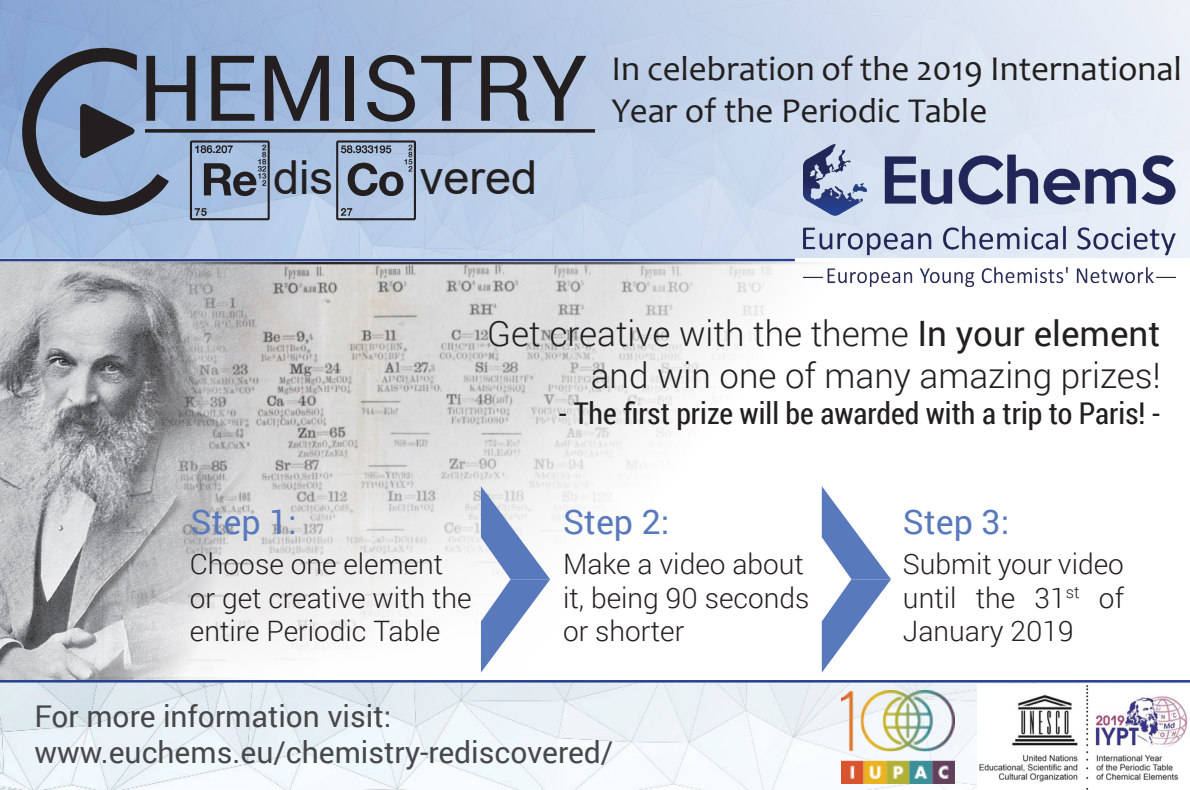
<style>
.page{position:relative;width:1190px;height:790px;background:#fff}
.page>*{position:absolute;margin:0;border:0;box-sizing:border-box;transform-origin:0 0}
.t1{font:107px "Heart Breaking Bad";color:#231f20}
.t2{font:91.25px "Roboto";color:#231f20}
.t3{font:47px "Arial";color:#231f20}
.t4{font:300 35px "Roboto";color:#231f20}
.t5{font:35px/42px "Candara";color:#231f20}
.t6{font:34px "Roboto";color:#5879bc}
.t7{font:30px "Roboto";color:#48484a}
.t8{font:30px "Roboto Condensed";color:#231f20}
.t9{font:300 28.25px/33.8px "Roboto";color:#231f20}
.s1{font-weight:400}
</style>
<div class="page">
<img style="left:0;top:0;width:1190px;height:790px">
<svg style="left:169px;top:129px;width:426px;height:4px;background:#323236"></svg>
<svg style="left:10px;top:48px;width:159px;height:171px;background:#7a90ae"></svg>
<svg style="left:317px;top:259px;width:873px;height:421px"></svg>
<img style="left:0;top:261px;width:317px;height:419px">
<svg style="left:481px;top:486px;width:69px;height:187px"></svg>
<svg style="left:822px;top:486px;width:69px;height:187px"></svg>
<hr style="left:0;top:259px;width:795px;height:2px;background:#25408f">
<hr style="left:0;top:680px;width:1190px;height:3px;background:#25408f">
<img style="left:803px;top:144px;width:373px;height:143px">
<img style="left:841px;top:690px;width:114px;height:93px">
<img style="left:978px;top:684px;width:212px;height:106px">
<p class="t2" style="left:138px;top:24px;width:450px">HEMISTRY</p>
<p class="t1" style="left:190px;top:121px;width:86px">}</p>
<p class="t1" style="left:336px;top:121px;width:87px">/</p>
<p class="t3" style="left:273px;top:145px;width:62px">dis</p>
<p class="t3" style="left:420px;top:145px;width:119px">vered</p>
<p class="t5" style="left:612px;top:48px;width:572px">In celebration of the 2019 International<br>Year of the Periodic Table</p>
<p class="t4" style="left:487px;top:310px;width:675px">Get creative with the theme <span class="s1">In your element</span></p>
<p class="t4" style="left:591px;top:352px;width:571px">and win one of many amazing prizes!</p>
<p class="t8" style="left:558px;top:393px;width:604px">- The first prize will be awarded with a trip to Paris! -</p>
<p class="t6" style="left:191px;top:498px;width:108px">Step 1:</p>
<p class="t6" style="left:563px;top:498px;width:108px">Step 2:</p>
<p class="t6" style="left:903px;top:498px;width:108px">Step 3:</p>
<p class="t9" style="left:190px;top:546px;width:283px">Choose one element or get creative with the entire Periodic Table</p>
<p class="t9" style="left:563px;top:546px;width:248px">Make a video about it, being 90 seconds or shorter</p>
<p class="t9" style="left:903px;top:546px;width:222px;text-align:justify">Submit your video until the 31<sup>st</sup> of January 2019</p>
<p class="t7" style="left:34px;top:695px;width:358px">For more information visit:</p>
<p class="t7" style="left:34px;top:731px;width:580px">www.euchems.eu/chemistry-rediscovered/</p>
</div>
